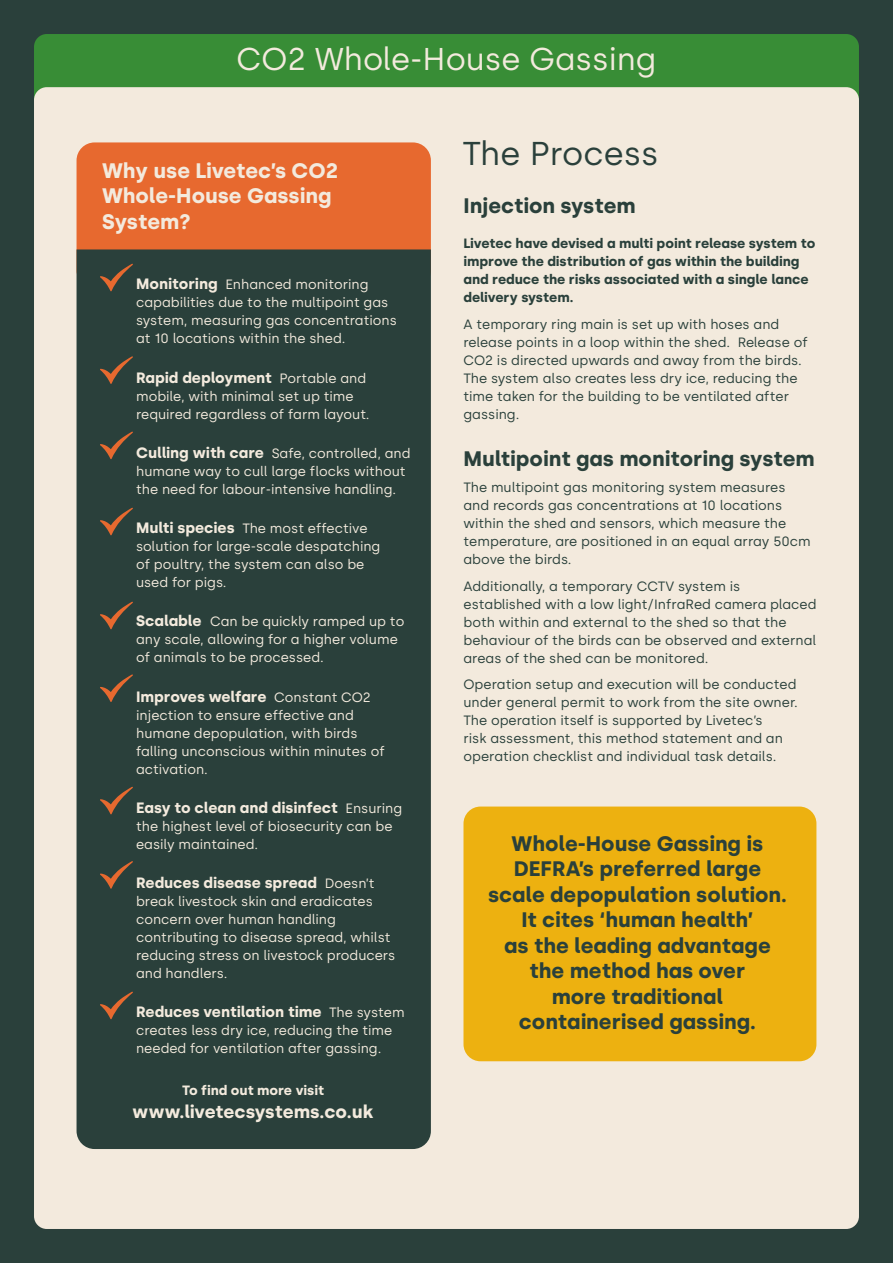
<style>
.page{position:relative;width:893px;height:1263px;background:#2a403b}
.page>*{position:absolute;margin:0;border:0;box-sizing:border-box;transform-origin:0 0}
.t1{font:33px "Silka";color:#2a403b}
.t2{font:31.5px "Silka";color:#f3eadd}
.t3{font:700 21px/25.5px "Silka";color:#2a403b;text-align:center}
.t4{font:700 21px/25.5px "Silka";color:#f3eadd}
.t5{font:700 18px "Silka";color:#f3eadd}
.t6{font:700 15px "Silka";color:#f3eadd}
.t7{font:13.5px/18px "Silka";color:#f3eadd}
.t8{font:13.5px/18px "Silka";color:#2a403b}
.t9{font:700 13.5px/18px "Silka";color:#2a403b}
.t10{font:700 13.5px "Silka";color:#f3eadd}
.s1{font-weight:700;font-size:15px}
.s2{font-weight:400;font-size:13.5px}
</style>
<div class="page">
<div style="left:34px;top:34px;width:825px;height:98px;background:#388d36;border-radius:13px"></div>
<div style="left:34px;top:87px;width:825px;height:1142px;background:#f3eadd;border-radius:13px"></div>
<div style="left:77px;top:142px;width:354px;height:146px;background:#e7692f;border-radius:18px"></div>
<div style="left:77px;top:249px;width:354px;height:900px;background:#2a403b"></div>
<svg style="left:100px;top:264px;width:33px;height:27px"></svg>
<svg style="left:100px;top:356px;width:33px;height:28px"></svg>
<svg style="left:100px;top:431px;width:33px;height:28px"></svg>
<svg style="left:100px;top:508px;width:33px;height:27px"></svg>
<svg style="left:100px;top:602px;width:33px;height:27px"></svg>
<svg style="left:100px;top:674px;width:33px;height:28px"></svg>
<svg style="left:100px;top:787px;width:33px;height:27px"></svg>
<svg style="left:100px;top:861px;width:33px;height:28px"></svg>
<svg style="left:100px;top:991px;width:33px;height:28px"></svg>
<div style="left:463px;top:806px;width:353px;height:255px;background:#edb110;border-radius:17px"></div>
<h2 class="t2" style="left:237px;top:41px;width:421px">CO2 Whole-House Gassing</h2>
<h3 class="t4" style="left:102px;top:157px;width:237px">Why use Livetec’s CO2<br>Whole-House Gassing<br>System?</h3>
<p class="t7" style="left:136px;top:275px;width:262px"><span class="s1">Monitoring</span> Enhanced monitoring capabilities due to the multipoint gas system, measuring gas concentrations at 10 locations within the shed.</p>
<p class="t6" style="left:136px;top:368px;width:232px">Rapid deployment <span class="s2">Portable and</span></p>
<p class="t7" style="left:136px;top:387px;width:235px">mobile, with minimal set up time required regardless of farm layout.</p>
<p class="t7" style="left:136px;top:444px;width:276px"><span class="s1">Culling with care</span> Safe, controlled, and humane way to cull large flocks without the need for labour-intensive handling.</p>
<p class="t7" style="left:136px;top:519px;width:246px"><span class="s1">Multi species</span> The most effective solution for large-scale despatching of poultry, the system can also be used for pigs.</p>
<p class="t7" style="left:136px;top:613px;width:270px"><span class="s1">Scalable</span> Can be quickly ramped up to any scale, allowing for a higher volume of animals to be processed.</p>
<p class="t6" style="left:136px;top:687px;width:236px">Improves welfare <span class="s2">Constant CO2</span></p>
<p class="t7" style="left:136px;top:706px;width:250px">injection to ensure effective and humane depopulation, with birds falling unconscious within minutes of activation.</p>
<p class="t6" style="left:136px;top:799px;width:268px">Easy to clean and disinfect <span class="s2">Ensuring</span></p>
<p class="t7" style="left:136px;top:817px;width:258px">the highest level of biosecurity can be easily maintained.</p>
<p class="t6" style="left:136px;top:874px;width:240px">Reduces disease spread <span class="s2">Doesn’t</span></p>
<p class="t7" style="left:136px;top:892px;width:261px">break livestock skin and eradicates concern over human handling contributing to disease spread, whilst reducing stress on livestock producers and handlers.</p>
<p class="t6" style="left:136px;top:1003px;width:270px">Reduces ventilation time <span class="s2">The system</span></p>
<p class="t7" style="left:136px;top:1022px;width:258px">creates less dry ice, reducing the time needed for ventilation after gassing.</p>
<p class="t10" style="left:182px;top:1082px;width:143px">To find out more visit</p>
<h3 class="t5" style="left:133px;top:1100px;width:242px">www.livetecsystems.co.uk</h3>
<h1 class="t1" style="left:462px;top:134px;width:198px">The Process</h1>
<h3 class="t3" style="left:463px;top:193px;width:174px">Injection system</h3>
<p class="t9" style="left:463px;top:235px;width:353px">Livetec have devised a multi point release system to improve the distribution of gas within the building and reduce the risks associated with a single lance delivery system.</p>
<p class="t8" style="left:463px;top:315px;width:346px">A temporary ring main is set up with hoses and release points in a loop within the shed. Release of CO2 is directed upwards and away from the birds.<br>The system also creates less dry ice, reducing the time taken for the building to be ventilated after gassing.</p>
<h3 class="t3" style="left:463px;top:446px;width:353px">Multipoint gas monitoring system</h3>
<p class="t8" style="left:463px;top:478px;width:349px">The multipoint gas monitoring system measures and records gas concentrations at 10 locations within the shed and sensors, which measure the temperature, are positioned in an equal array 50cm above the birds.</p>
<p class="t8" style="left:463px;top:577px;width:354px">Additionally, a temporary CCTV system is established with a low light/InfraRed camera placed both within and external to the shed so that the behaviour of the birds can be observed and external areas of the shed can be monitored.</p>
<p class="t8" style="left:463px;top:675px;width:336px">Operation setup and execution will be conducted under general permit to work from the site owner.<br>The operation itself is supported by Livetec’s<br>risk assessment, this method statement and an operation checklist and individual task details.</p>
<h3 class="t3" style="left:488px;top:830px;width:300px">Whole-House Gassing is<br>DEFRA’s preferred large scale depopulation solution.<br>It cites ‘human health’<br>as the leading advantage the method has over<br>more traditional containerised gassing.</h3>
</div>
